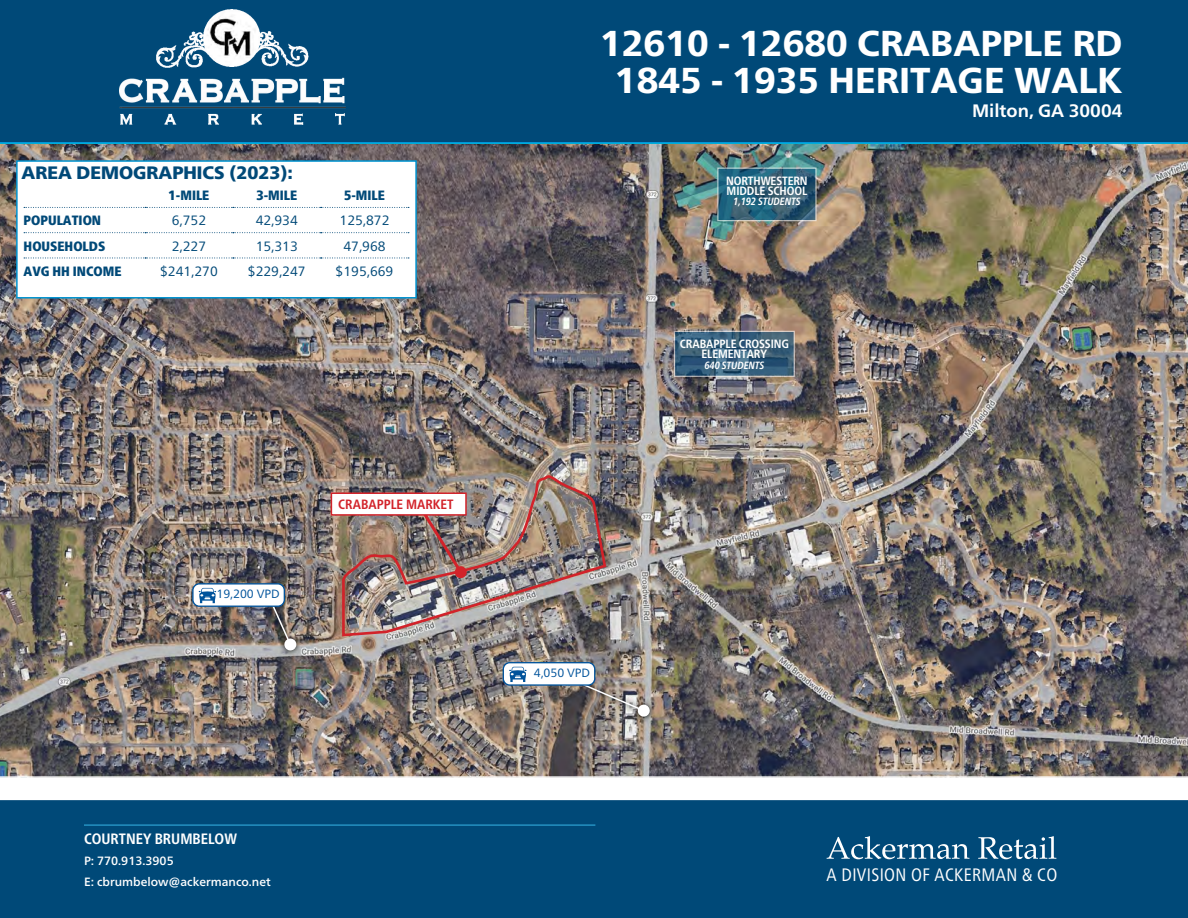
<style>
.page{position:relative;width:1188px;height:918px;background:#fff}
.page>*{position:absolute;margin:0;border:0;box-sizing:border-box;transform-origin:0 0}
.t1{font:800 36px/37.5px "Frutiger Neue LT";color:#fff;text-align:center}
.t2{font:900 18px "Frutiger Neue LT";color:#004978}
.t3{font:condensed 18px "Frutiger Neue LT";letter-spacing:.02em;color:#fff}
.t4{font:700 18px "Frutiger Neue LT";color:#fff}
.t5{font:700 condensed 15px "Frutiger Neue LT";color:#fff}
.t6{font:13.5px "Frutiger Neue LT";color:#004978}
.t7{font:900 condensed 13.5px "Frutiger Neue LT";color:#004978}
.t8{font:700 condensed 13.5px "Frutiger Neue LT";color:#d2232a}
.t9{font:700 condensed 12px/10.5px "Frutiger Neue LT";letter-spacing:-.01em;color:#fff}
.t10{font:500 12px/21px "Frutiger Neue LT";color:#fff}
.t11{font:12px "Frutiger Neue LT";color:#00539b}
.t12{font:italic 700 condensed 10.5px "Frutiger Neue LT";letter-spacing:-.01em;color:#fff}
</style>
<div class="page">
<div style="left:0;top:799px;width:1188px;height:119px;background:#004978"></div>
<hr style="left:84px;top:825px;width:511px;height:1px;background:#37b4e5">
<svg style="left:827px;top:836px;width:142px;height:23px"></svg>
<svg style="left:978px;top:836px;width:78px;height:23px"></svg>
<img style="left:0;top:144px;width:1188px;height:634px">
<hr style="left:0;top:799px;width:1188px;height:1px;background:#fff">
<div style="left:16px;top:160px;width:401px;height:139px;background:#fff;border:2px solid #0093d0"></div>
<svg style="left:24px;top:207px;width:385px;height:1px"></svg>
<svg style="left:24px;top:232px;width:385px;height:1px"></svg>
<svg style="left:24px;top:258px;width:385px;height:1px"></svg>
<img style="left:341px;top:473px;width:266px;height:165px">
<svg style="left:416px;top:516px;width:49px;height:60px;background:#826d6b"></svg>
<div style="left:455px;top:566px;width:12px;height:12px;background:#d2232a;border-radius:50%"></div>
<div style="left:331px;top:492px;width:136px;height:24px;background:#fff;border:2px solid #d2232a"></div>
<svg style="left:717px;top:168px;width:100px;height:53px;background:#33657c"></svg>
<svg style="left:674px;top:331px;width:121px;height:46px;background:#41657f"></svg>
<svg style="left:261px;top:587px;width:42px;height:69px"></svg>
<svg style="left:265px;top:590px;width:27px;height:56px"></svg>
<svg style="left:284px;top:638px;width:13px;height:13px"></svg>
<svg style="left:564px;top:673px;width:91px;height:49px"></svg>
<svg style="left:567px;top:677px;width:79px;height:36px;background:#887f79"></svg>
<svg style="left:637px;top:704px;width:13px;height:13px"></svg>
<div style="left:193px;top:584px;width:91px;height:22px;background:#fff;border-radius:6px"></div>
<div style="left:192px;top:583px;width:93px;height:24px;border:1px solid #00539b;border-radius:6px"></div>
<svg style="left:199px;top:588px;width:17px;height:15px"></svg>
<div style="left:503px;top:663px;width:92px;height:22px;background:#fff;border-radius:6px"></div>
<div style="left:503px;top:662px;width:92px;height:24px;border:1px solid #00539b;border-radius:6px"></div>
<svg style="left:509px;top:667px;width:18px;height:15px"></svg>
<div style="left:0;top:0;width:1188px;height:142px;background:#004978"></div>
<svg style="left:0;top:142px;width:1188px;height:2px;background:#00a1d8"></svg>
<img style="left:119px;top:10px;width:226px;height:115px">
<h2 class="t2" style="left:22px;top:162px;width:273px">AREA DEMOGRAPHICS (2023):</h2>
<p class="t7" style="left:169px;top:187px;width:42px">1-MILE</p>
<p class="t7" style="left:256px;top:187px;width:42px">3-MILE</p>
<p class="t7" style="left:344px;top:187px;width:42px">5-MILE</p>
<p class="t7" style="left:24px;top:213px;width:79px">POPULATION</p>
<p class="t6" style="left:172px;top:213px;width:36px">6,752</p>
<p class="t6" style="left:256px;top:213px;width:44px">42,934</p>
<p class="t6" style="left:340px;top:213px;width:51px">125,872</p>
<p class="t7" style="left:24px;top:238px;width:83px">HOUSEHOLDS</p>
<p class="t6" style="left:172px;top:238px;width:36px">2,227</p>
<p class="t6" style="left:256px;top:238px;width:44px">15,313</p>
<p class="t6" style="left:343px;top:238px;width:44px">47,968</p>
<p class="t7" style="left:24px;top:263px;width:99px">AVG HH INCOME</p>
<p class="t6" style="left:160px;top:263px;width:59px">$241,270</p>
<p class="t6" style="left:248px;top:263px;width:59px">$229,247</p>
<p class="t6" style="left:336px;top:263px;width:59px">$195,669</p>
<p class="t11" style="left:216px;top:587px;width:65px">19,200 VPD</p>
<p class="t8" style="left:338px;top:496px;width:117px">CRABAPPLE MARKET</p>
<p class="t5" style="left:84px;top:830px;width:154px">COURTNEY BRUMBELOW</p>
<p class="t10" style="left:84px;top:850px;width:188px">P: 770.913.3905<br>E: cbrumbelow@ackermanco.net</p>
<h1 class="t1" style="left:600px;top:24px;width:524px">12610 - 12680 CRABAPPLE RD<br>1845 - 1935 HERITAGE WALK</h1>
<p class="t9" style="left:726px;top:175px;width:83px">NORTHWESTERN<br>MIDDLE SCHOOL</p>
<p class="t12" style="left:733px;top:196px;width:69px">1,192 STUDENTS</p>
<p class="t9" style="left:680px;top:338px;width:111px;text-align:center">CRABAPPLE CROSSING<br>ELEMENTARY</p>
<p class="t12" style="left:704px;top:359px;width:61px">640 STUDENTS</p>
<h2 class="t4" style="left:972px;top:100px;width:152px">Milton, GA 30004</h2>
<p class="t11" style="left:534px;top:666px;width:58px">4,050 VPD</p>
<h2 class="t3" style="left:827px;top:864px;width:232px">A DIVISION OF ACKERMAN &amp; CO</h2>
</div>
